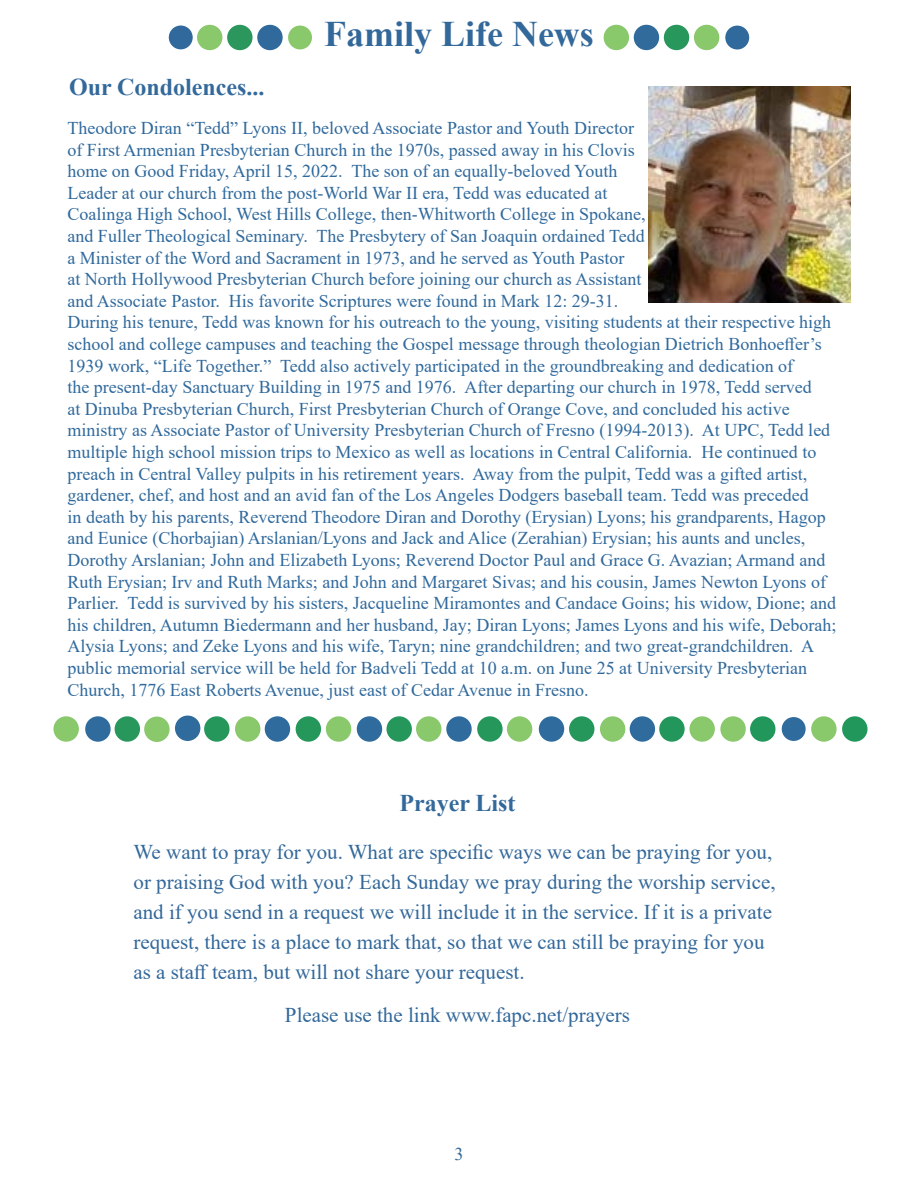
<style>
.page{position:relative;width:918px;height:1188px;background:#fff}
.page>*{position:absolute;margin:0;border:0;box-sizing:border-box;transform-origin:0 0}
.t1{font:700 36px "Times New Roman";color:#33689a}
.t2{font:700 24px "Times New Roman";color:#33699b}
.t3{font:700 24px "Times New Roman";color:#33689a}
.t4{font:21px/30px "Times New Roman";color:#33689a}
.t5{font:18px/21.6px "Times New Roman";color:#30699c}
.t6{font:18px "Times New Roman";color:#33689a}
</style>
<div class="page">
<div style="left:169px;top:26px;width:24px;height:23px;background:#31699c;border-radius:50%"></div>
<div style="left:725px;top:26px;width:24px;height:24px;background:#30699c;border-radius:50%"></div>
<div style="left:198px;top:26px;width:24px;height:23px;background:#8ac86c;border-radius:50%"></div>
<div style="left:197px;top:25px;width:25px;height:25px;border:2px solid #8ac86c;border-radius:50%"></div>
<div style="left:228px;top:26px;width:24px;height:23px;background:#2b975c;border-radius:50%"></div>
<div style="left:227px;top:25px;width:26px;height:25px;border:2px solid #2b975c;border-radius:50%"></div>
<div style="left:258px;top:26px;width:24px;height:23px;background:#30699c;border-radius:50%"></div>
<div style="left:257px;top:25px;width:26px;height:25px;border:2px solid #30699c;border-radius:50%"></div>
<div style="left:288px;top:26px;width:24px;height:23px;background:#8ac86c;border-radius:50%"></div>
<div style="left:604px;top:26px;width:24px;height:23px;background:#8ac86c;border-radius:50%"></div>
<div style="left:604px;top:25px;width:25px;height:25px;border:2px solid #8ac86c;border-radius:50%"></div>
<div style="left:634px;top:26px;width:24px;height:23px;background:#306b9c;border-radius:50%"></div>
<div style="left:634px;top:25px;width:25px;height:25px;border:2px solid #306b9c;border-radius:50%"></div>
<div style="left:665px;top:26px;width:24px;height:23px;background:#27975c;border-radius:50%"></div>
<div style="left:664px;top:25px;width:25px;height:25px;border:2px solid #27975c;border-radius:50%"></div>
<div style="left:695px;top:26px;width:24px;height:23px;background:#8ac86c;border-radius:50%"></div>
<div style="left:694px;top:25px;width:25px;height:25px;border:2px solid #8ac86c;border-radius:50%"></div>
<img style="left:648px;top:86px;width:202px;height:216px">
<div style="left:54px;top:717px;width:24px;height:24px;background:#8ac86c;border-radius:50%"></div>
<div style="left:53px;top:716px;width:26px;height:26px;border:2px solid #8ac86c;border-radius:50%"></div>
<div style="left:115px;top:717px;width:24px;height:24px;background:#27975c;border-radius:50%"></div>
<div style="left:115px;top:716px;width:25px;height:26px;border:2px solid #27975c;border-radius:50%"></div>
<div style="left:86px;top:717px;width:24px;height:24px;background:#2f6b9d;border-radius:50%"></div>
<div style="left:85px;top:716px;width:26px;height:26px;border:2px solid #2f6b9d;border-radius:50%"></div>
<div style="left:176px;top:716px;width:24px;height:24px;background:#2f6b9d;border-radius:50%"></div>
<div style="left:175px;top:716px;width:25px;height:25px;border:2px solid #2f6b9d;border-radius:50%"></div>
<div style="left:236px;top:717px;width:24px;height:24px;background:#8ac86c;border-radius:50%"></div>
<div style="left:235px;top:716px;width:25px;height:26px;border:2px solid #8ac86c;border-radius:50%"></div>
<div style="left:205px;top:717px;width:24px;height:24px;background:#25975b;border-radius:50%"></div>
<div style="left:204px;top:716px;width:26px;height:26px;border:2px solid #25975b;border-radius:50%"></div>
<div style="left:265px;top:717px;width:24px;height:24px;background:#2f6b9d;border-radius:50%"></div>
<div style="left:265px;top:716px;width:25px;height:26px;border:2px solid #2f6b9d;border-radius:50%"></div>
<div style="left:296px;top:717px;width:24px;height:24px;background:#25975b;border-radius:50%"></div>
<div style="left:296px;top:716px;width:25px;height:26px;border:2px solid #25975b;border-radius:50%"></div>
<div style="left:358px;top:717px;width:23px;height:24px;background:#2f6b9d;border-radius:50%"></div>
<div style="left:357px;top:716px;width:25px;height:26px;border:2px solid #2f6b9d;border-radius:50%"></div>
<div style="left:327px;top:717px;width:24px;height:24px;background:#8ac86c;border-radius:50%"></div>
<div style="left:326px;top:716px;width:25px;height:26px;border:2px solid #8ac86c;border-radius:50%"></div>
<div style="left:387px;top:717px;width:24px;height:24px;background:#25975b;border-radius:50%"></div>
<div style="left:386px;top:716px;width:26px;height:26px;border:2px solid #25975b;border-radius:50%"></div>
<div style="left:417px;top:717px;width:24px;height:24px;background:#8ac86c;border-radius:50%"></div>
<div style="left:416px;top:716px;width:25px;height:26px;border:2px solid #8ac86c;border-radius:50%"></div>
<div style="left:478px;top:717px;width:24px;height:24px;background:#25975b;border-radius:50%"></div>
<div style="left:477px;top:716px;width:26px;height:26px;border:2px solid #25975b;border-radius:50%"></div>
<div style="left:447px;top:717px;width:24px;height:24px;background:#2f6b9d;border-radius:50%"></div>
<div style="left:446px;top:716px;width:26px;height:26px;border:2px solid #2f6b9d;border-radius:50%"></div>
<div style="left:508px;top:717px;width:24px;height:24px;background:#8ac86c;border-radius:50%"></div>
<div style="left:507px;top:716px;width:25px;height:26px;border:2px solid #8ac86c;border-radius:50%"></div>
<div style="left:540px;top:717px;width:23px;height:24px;background:#2f6b9d;border-radius:50%"></div>
<div style="left:539px;top:716px;width:25px;height:26px;border:2px solid #2f6b9d;border-radius:50%"></div>
<div style="left:601px;top:717px;width:24px;height:24px;background:#8ac86c;border-radius:50%"></div>
<div style="left:600px;top:716px;width:25px;height:26px;border:2px solid #8ac86c;border-radius:50%"></div>
<div style="left:570px;top:717px;width:24px;height:24px;background:#25975b;border-radius:50%"></div>
<div style="left:569px;top:716px;width:25px;height:26px;border:2px solid #25975b;border-radius:50%"></div>
<div style="left:630px;top:717px;width:24px;height:24px;background:#2f6b9d;border-radius:50%"></div>
<div style="left:630px;top:716px;width:25px;height:26px;border:2px solid #2f6b9d;border-radius:50%"></div>
<div style="left:660px;top:717px;width:24px;height:24px;background:#23975b;border-radius:50%"></div>
<div style="left:659px;top:716px;width:26px;height:26px;border:2px solid #23975b;border-radius:50%"></div>
<div style="left:721px;top:717px;width:24px;height:24px;background:#8ac86c;border-radius:50%"></div>
<div style="left:720px;top:716px;width:26px;height:26px;border:2px solid #8ac86c;border-radius:50%"></div>
<div style="left:690px;top:717px;width:24px;height:24px;background:#8ac86c;border-radius:50%"></div>
<div style="left:689px;top:716px;width:26px;height:26px;border:2px solid #8ac86c;border-radius:50%"></div>
<div style="left:751px;top:717px;width:24px;height:24px;background:#21975b;border-radius:50%"></div>
<div style="left:750px;top:716px;width:25px;height:26px;border:2px solid #21975b;border-radius:50%"></div>
<div style="left:782px;top:717px;width:24px;height:24px;background:#2f6b9d;border-radius:50%"></div>
<div style="left:843px;top:717px;width:24px;height:24px;background:#21975b;border-radius:50%"></div>
<div style="left:842px;top:716px;width:26px;height:26px;border:2px solid #21975b;border-radius:50%"></div>
<div style="left:812px;top:717px;width:24px;height:24px;background:#8ac86c;border-radius:50%"></div>
<div style="left:811px;top:716px;width:26px;height:26px;border:2px solid #8ac86c;border-radius:50%"></div>
<div style="left:145px;top:717px;width:24px;height:24px;background:#8ac86c;border-radius:50%"></div>
<div style="left:144px;top:717px;width:26px;height:25px;border:2px solid #8ac86c;border-radius:50%"></div>
<h2 class="t2" style="left:69px;top:70px;width:197px">Our Condolences...</h2>
<h1 class="t1" style="left:324px;top:8px;width:271px">Family Life News</h1>
<p class="t5" style="left:68px;top:117px;width:770px">Theodore Diran “Tedd” Lyons II, beloved Associate Pastor and Youth Director<br>of First Armenian Presbyterian Church in the 1970s, passed away in his Clovis<br>home on Good Friday, April 15, 2022. The son of an equally-beloved Youth<br>Leader at our church from the post-World War II era, Tedd was educated at<br>Coalinga High School, West Hills College, then-Whitworth College in Spokane,<br>and Fuller Theological Seminary. The Presbytery of San Joaquin ordained Tedd<br>a Minister of the Word and Sacrament in 1973, and he served as Youth Pastor<br>at North Hollywood Presbyterian Church before joining our church as Assistant<br>and Associate Pastor. His favorite Scriptures were found in Mark 12: 29-31.<br>During his tenure, Tedd was known for his outreach to the young, visiting students at their respective high school and college campuses and teaching the Gospel message through theologian Dietrich Bonhoeffer’s 1939 work, “Life Together.” Tedd also actively participated in the groundbreaking and dedication of<br>the present-day Sanctuary Building in 1975 and 1976. After departing our church in 1978, Tedd served<br>at Dinuba Presbyterian Church, First Presbyterian Church of Orange Cove, and concluded his active ministry as Associate Pastor of University Presbyterian Church of Fresno (1994-2013). At UPC, Tedd led multiple high school mission trips to Mexico as well as locations in Central California. He continued to preach in Central Valley pulpits in his retirement years. Away from the pulpit, Tedd was a gifted artist, gardener, chef, and host and an avid fan of the Los Angeles Dodgers baseball team. Tedd was preceded<br>in death by his parents, Reverend Theodore Diran and Dorothy (Erysian) Lyons; his grandparents, Hagop and Eunice (Chorbajian) Arslanian/Lyons and Jack and Alice (Zerahian) Erysian; his aunts and uncles, Dorothy Arslanian; John and Elizabeth Lyons; Reverend Doctor Paul and Grace G. Avazian; Armand and Ruth Erysian; Irv and Ruth Marks; and John and Margaret Sivas; and his cousin, James Newton Lyons of Parlier. Tedd is survived by his sisters, Jacqueline Miramontes and Candace Goins; his widow, Dione; and his children, Autumn Biedermann and her husband, Jay; Diran Lyons; James Lyons and his wife, Deborah; Alysia Lyons; and Zeke Lyons and his wife, Taryn; nine grandchildren; and two great-grandchildren. A public memorial service will be held for Badveli Tedd at 10 a.m. on June 25 at University Presbyterian Church, 1776 East Roberts Avenue, just east of Cedar Avenue in Fresno.</p>
<h2 class="t3" style="left:399px;top:785px;width:118px">Prayer List</h2>
<p class="t4" style="left:134px;top:836px;width:644px">We want to pray for you. What are specific ways we can be praying for you, or praising God with you? Each Sunday we pray during the worship service, and if you send in a request we will include it in the service. If it is a private request, there is a place to mark that, so that we can still be praying for you as a staff team, but will not share your request.</p>
<p class="t4" style="left:285px;top:1000px;width:347px">Please use the link www.fapc.net/prayers</p>
<p class="t6" style="left:454px;top:1141px;width:10px">3</p>
</div>
